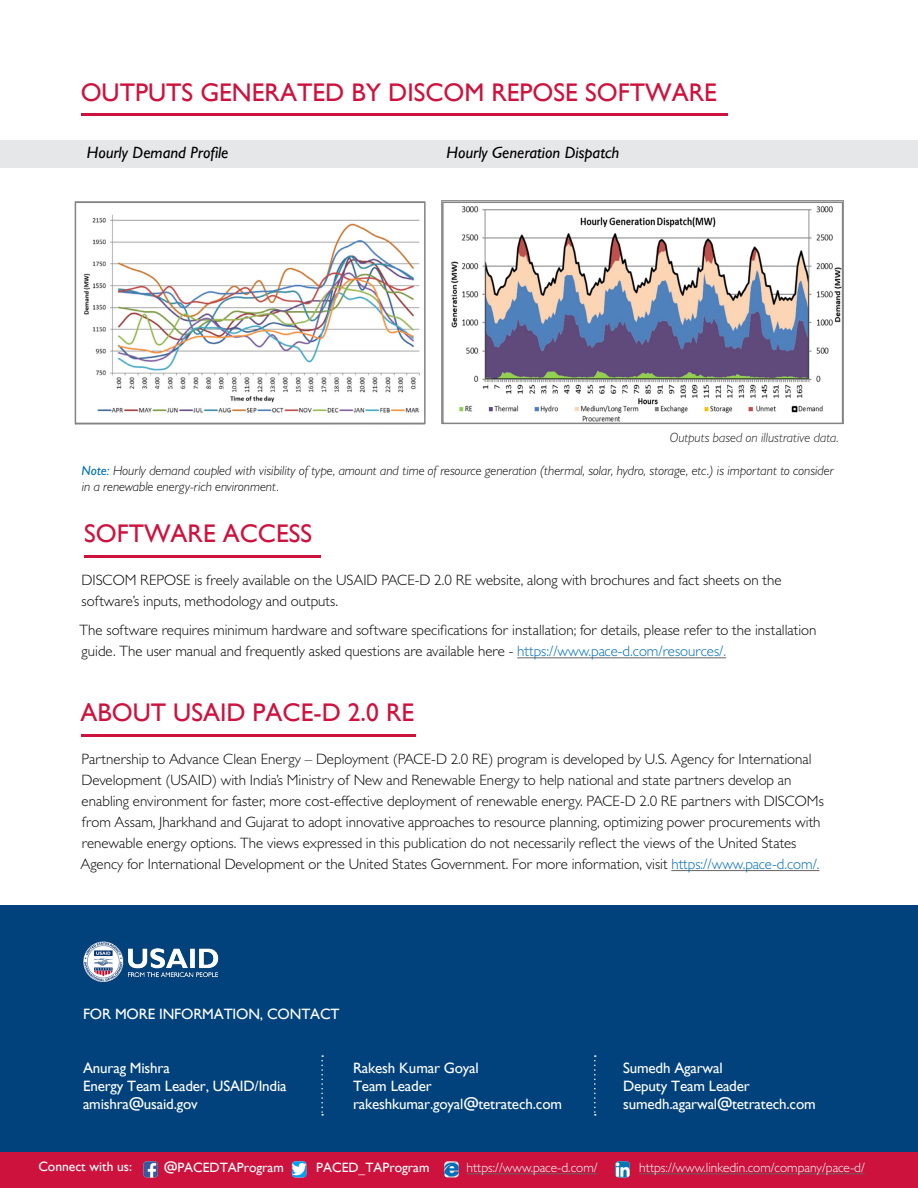
<style>
.page{position:relative;width:918px;height:1188px;background:#fff}
.page>*{position:absolute;margin:0;border:0;box-sizing:border-box;transform-origin:0 0}
.t1{font:25.5px "Gill Sans";color:#cd123d}
.t2{font:italic 16.35px "Gill Sans";color:#000}
.t3{font:300 15px/21px "Gill Sans";color:#070906}
.t4{font:15px "Gill Sans";letter-spacing:-.01em;color:#fff}
.t5{font:italic 300 13.5px/16.2px "Gill Sans";color:#070906}
.t6{font:300 13.5px "Gill Sans";color:#fff}
.t7{font:13.5px "Gill Sans";color:#fff}
.t8{font:italic 300 13.5px "Gill Sans";color:#231f20}
.s1{font-weight:500;color:#006fb9}
.s2{color:#006fb9}
</style>
<div class="page">
<hr style="left:517px;top:657px;width:209px;height:1px;background:#676362">
<hr style="left:84px;top:555px;width:237px;height:2px;background:#cd123d">
<hr style="left:671px;top:870px;width:149px;height:1px;background:#676362">
<hr style="left:81px;top:734px;width:334px;height:3px;background:#cd123d">
<div style="left:0;top:906px;width:918px;height:247px;background:#01427c"></div>
<div style="left:0;top:1153px;width:918px;height:35px;background:#cd123d"></div>
<img style="left:83px;top:941px;width:136px;height:42px">
<svg style="left:321px;top:1055px;width:2px;height:61px"></svg>
<svg style="left:594px;top:1055px;width:2px;height:61px"></svg>
<img style="left:444px;top:1161px;width:15px;height:16px">
<hr style="left:467px;top:1173px;width:131px;height:1px;background:#676362">
<hr style="left:639px;top:1173px;width:226px;height:1px;background:#676362">
<img style="left:143px;top:1161px;width:15px;height:16px">
<img style="left:292px;top:1161px;width:14px;height:16px">
<img style="left:615px;top:1161px;width:15px;height:16px">
<div style="left:0;top:140px;width:918px;height:28px;background:#e6e7e9"></div>
<hr style="left:81px;top:113px;width:646px;height:3px;background:#cd123d">
<img style="left:83px;top:214px;width:337px;height:199px">
<div style="left:75px;top:202px;width:351px;height:222px;border:2px solid #848482"></div>
<img style="left:442px;top:201px;width:401px;height:220px">
<div style="left:442px;top:202px;width:401px;height:222px;border:2px solid #848482"></div>
<p class="t1" style="left:81px;top:78px;width:638px">OUTPUTS GENERATED BY DISCOM REPOSE SOFTWARE</p>
<p class="t2" style="left:87px;top:143px;width:143px">Hourly Demand Profile</p>
<p class="t2" style="left:447px;top:143px;width:174px">Hourly Generation Dispatch</p>
<p class="t8" style="left:670px;top:430px;width:170px">Outputs based on illustrative data.</p>
<p class="t5" style="left:82px;top:462px;width:754px"><span class="s1">Note:</span> Hourly demand coupled with visibility of type, amount and time of resource generation (thermal, solar, hydro, storage, etc.) is important to consider in a renewable energy-rich environment.</p>
<p class="t1" style="left:84px;top:518px;width:230px">SOFTWARE ACCESS</p>
<p class="t3" style="left:82px;top:569px;width:702px">DISCOM REPOSE is freely available on the USAID PACE-D 2.0 RE website, along with brochures and fact sheets on the software’s inputs, methodology and outputs.</p>
<p class="t3" style="left:80px;top:620px;width:738px">The software requires minimum hardware and software specifications for installation; for details, please refer to the installation guide. The user manual and frequently asked questions are available here - <span class="s2">https://www.pace-d.com/resources/.</span></p>
<p class="t1" style="left:80px;top:698px;width:335px">ABOUT USAID PACE-D 2.0 RE</p>
<p class="t3" style="left:80px;top:748px;width:745px">Partnership to Advance Clean Energy – Deployment (PACE-D 2.0 RE) program is developed by U.S. Agency for International Development (USAID) with India’s Ministry of New and Renewable Energy to help national and state partners develop an enabling environment for faster, more cost-effective deployment of renewable energy. PACE-D 2.0 RE partners with DISCOMs from Assam, Jharkhand and Gujarat to adopt innovative approaches to resource planning, optimizing power procurements with renewable energy options. The views expressed in this publication do not necessarily reflect the views of the United States Agency for International Development or the United States Government. For more information, visit <span class="s2">https://www.pace-d.com/.</span></p>
<p class="t4" style="left:83px;top:1005px;width:258px">FOR MORE INFORMATION, CONTACT</p>
<p class="t4" style="left:83px;top:1059px;width:88px">Anurag Mishra</p>
<p class="t4" style="left:353px;top:1059px;width:127px">Rakesh Kumar Goyal</p>
<p class="t4" style="left:623px;top:1059px;width:101px">Sumedh Agarwal</p>
<p class="t4" style="left:83px;top:1077px;width:205px">Energy Team Leader, USAID/India</p>
<p class="t4" style="left:353px;top:1077px;width:80px">Team Leader</p>
<p class="t4" style="left:623px;top:1077px;width:128px">Deputy Team Leader</p>
<p class="t4" style="left:83px;top:1095px;width:116px">amishra@usaid.gov</p>
<p class="t4" style="left:353px;top:1095px;width:210px">rakeshkumar.goyal@tetratech.com</p>
<p class="t4" style="left:623px;top:1095px;width:194px">sumedh.agarwal@tetratech.com</p>
<p class="t7" style="left:38px;top:1158px;width:95px">Connect with us:</p>
<p class="t7" style="left:164px;top:1160px;width:122px">@PACEDTAProgram</p>
<p class="t7" style="left:316px;top:1160px;width:115px">PACED_TAProgram</p>
<p class="t6" style="left:467px;top:1160px;width:132px">https://www.pace-d.com/</p>
<p class="t6" style="left:639px;top:1160px;width:227px">https://www.linkedin.com/company/pace-d/</p>
</div>
